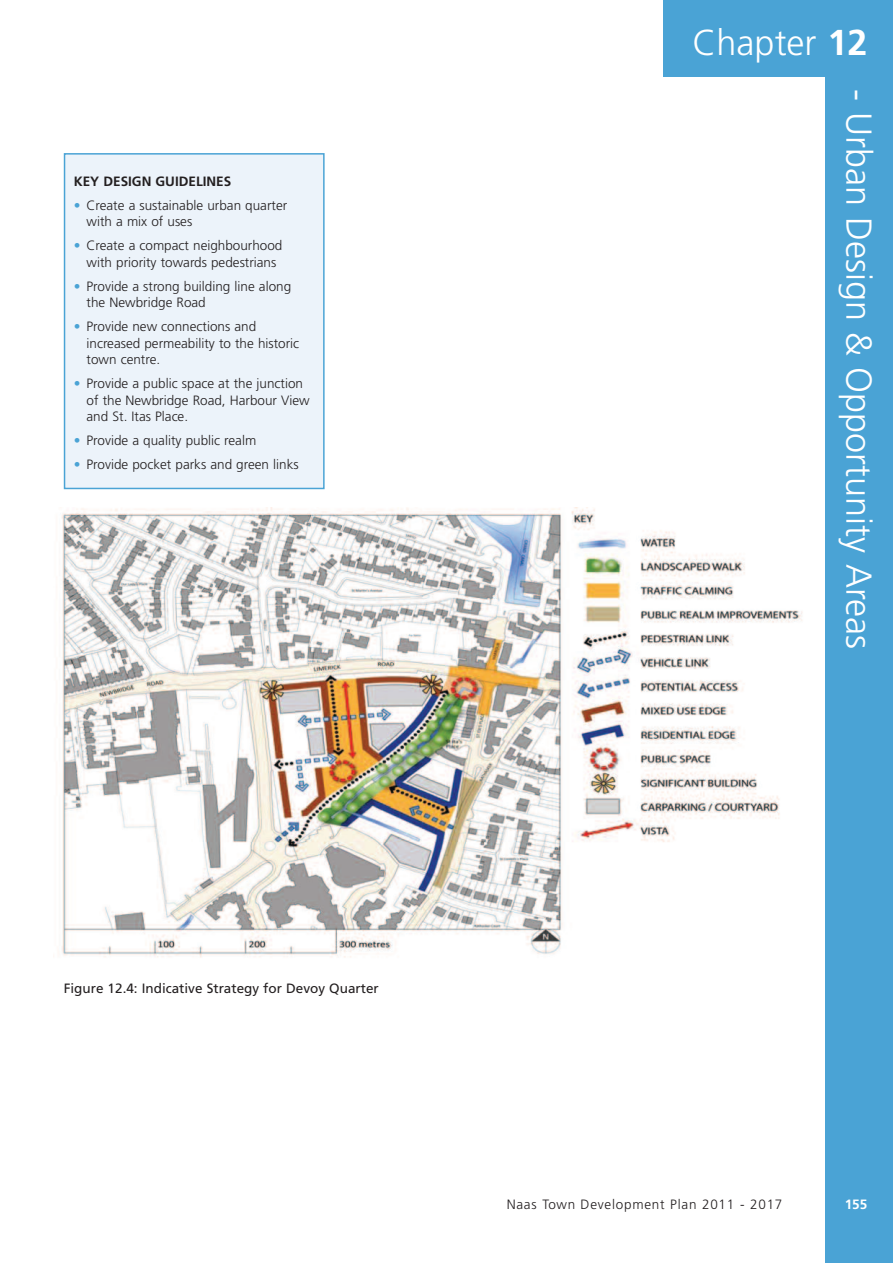
<style>
.page{position:relative;width:893px;height:1263px;background:#fff}
.page>*{position:absolute;margin:0;border:0;box-sizing:border-box;transform-origin:0 0}
.t1{font:300 36px "Frutiger";color:#fff}
.t2{font:300 13.5px/16.5px "Frutiger";color:#231f20}
.t3{font:13.5px "Frutiger";color:#231f20}
.t4{font:300 13.5px "Frutiger";letter-spacing:.055em;color:#231f20}
.t5{font:700 13.5px "Frutiger";color:#231f20}
.t6{font:700 13.5px "Frutiger";color:#fff}
.s1{font-weight:700;color:#4aa3d5}
.s2{font-weight:700}
</style>
<div class="page">
<div style="left:825px;top:0;width:68px;height:1263px;background:#4aa3d5"></div>
<div style="left:663px;top:0;width:230px;height:77px;background:#4aa3d5"></div>
<div style="left:65px;top:155px;width:258px;height:333px;background:#ecf3fa"></div>
<div style="left:64px;top:153px;width:261px;height:336px;border:2px solid #4aa3d5"></div>
<img style="left:61px;top:507px;width:742px;height:451px">
<p class="t5" style="left:74px;top:176px;width:159px">KEY DESIGN GUIDELINES</p>
<p class="t2" style="left:87px;top:198px;width:202px;text-indent:-13px"><span class="s1">•</span> Create a sustainable urban quarter with a mix of uses</p>
<p class="t2" style="left:74px;top:238px;width:210px;text-align:center"><span class="s1">•</span> Create a compact neighbourhood with priority towards pedestrians</p>
<p class="t2" style="left:87px;top:279px;width:206px;text-indent:-13px"><span class="s1">•</span> Provide a strong building line along the Newbridge Road</p>
<p class="t2" style="left:87px;top:319px;width:214px;text-indent:-13px"><span class="s1">•</span> Provide new connections and increased permeability to the historic town centre.</p>
<p class="t2" style="left:87px;top:376px;width:225px;text-indent:-13px"><span class="s1">•</span> Provide a public space at the junction of the Newbridge Road, Harbour View and St. Itas Place.</p>
<p class="t2" style="left:74px;top:433px;width:184px"><span class="s1">•</span> Provide a quality public realm</p>
<p class="t2" style="left:74px;top:457px;width:226px"><span class="s1">•</span> Provide pocket parks and green links</p>
<h1 class="t1" style="left:693px;top:28px;width:177px">Chapter <span class="s2">12</span></h1>
<h1 class="t1" style="left:873px;top:89px;width:562px;rotate:90deg">- Urban Design &amp; Opportunity Areas</h1>
<p class="t3" style="left:64px;top:982px;width:317px">Figure 12.4: Indicative Strategy for Devoy Quarter</p>
<p class="t4" style="left:507px;top:1199px;width:277px">Naas Town Development Plan 2011 - 2017</p>
<p class="t6" style="left:845px;top:1199px;width:24px">155</p>
</div>
